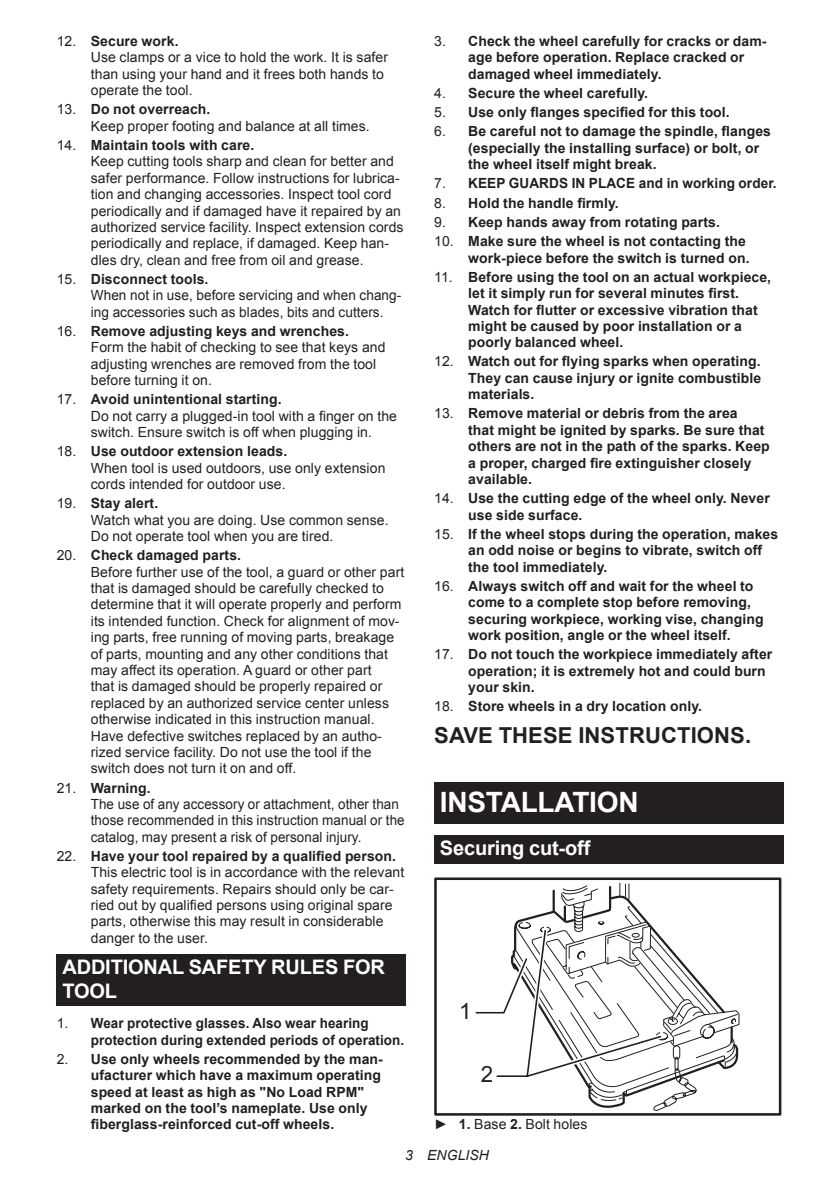
<style>
.page{position:relative;width:840px;height:1191px;background:#fff}
.page>*{position:absolute;margin:0;border:0;box-sizing:border-box;transform-origin:0 0}
.t1{font:700 28px "Arial";letter-spacing:-.01em;color:#fff}
.t2{font:22.4px "Arial";color:#231f20}
.t3{font:700 22px "Arial";letter-spacing:.005em;color:#231f20}
.t4{font:700 20px/23.4px "Arial";letter-spacing:-.01em;color:#fff}
.t5{font:14px/16.4px "Arial";letter-spacing:.005em;color:#231f20}
.t6{font:700 14px/16.4px "Arial";letter-spacing:.005em;color:#231f20}
.t7{font:700 14px/16.4px "Arial";letter-spacing:.005em;color:#231f20;scale:.96 1}
.t8{font:italic 14px "Arial";letter-spacing:.005em;color:#231f20}
.s1{font-weight:700}
.s2{font-weight:400}
</style>
<div class="page">
<div style="left:57px;top:954px;width:348px;height:52px;background:#231f20"></div>
<div style="left:434px;top:782px;width:348px;height:41px;background:#231f20"></div>
<div style="left:434px;top:834px;width:348px;height:29px;background:#231f20"></div>
<div style="left:434px;top:877px;width:347px;height:238px;border:3px solid #231f20"></div>
<svg style="left:475px;top:882px;width:264px;height:229px"></svg>
<p class="t5" style="left:91px;top:33px;width:298px;text-indent:-34px">12. <span class="s1">Secure work.<br></span>Use clamps or a vice to hold the work. It is safer than using your hand and it frees both hands to operate the tool.</p>
<p class="t5" style="left:91px;top:101px;width:280px;text-indent:-34px">13. <span class="s1">Do not overreach.<br></span>Keep proper footing and balance at all times.</p>
<p class="t5" style="left:91px;top:137px;width:314px;text-indent:-34px">14. <span class="s1">Maintain tools with care.<br></span>Keep cutting tools sharp and clean for better and safer performance. Follow instructions for lubrica&shy;tion and changing accessories. Inspect tool cord periodically and if damaged have it repaired by an authorized service facility. Inspect extension cords periodically and replace, if damaged. Keep han&shy;dles dry, clean and free from oil and grease.</p>
<p class="t5" style="left:91px;top:271px;width:312px;text-indent:-34px">15. <span class="s1">Disconnect tools.<br></span>When not in use, before servicing and when chang&shy;ing accessories such as blades, bits and cutters.</p>
<p class="t5" style="left:91px;top:323px;width:296px;text-indent:-34px">16. <span class="s1">Remove adjusting keys and wrenches.<br></span>Form the habit of checking to see that keys and adjusting wrenches are removed from the tool before turning it on.</p>
<p class="t5" style="left:91px;top:391px;width:307px;text-indent:-34px">17. <span class="s1">Avoid unintentional starting.<br></span>Do not carry a plugged-in tool with a finger on the switch. Ensure switch is off when plugging in.</p>
<p class="t5" style="left:91px;top:443px;width:296px;text-indent:-34px">18. <span class="s1">Use outdoor extension leads.<br></span>When tool is used outdoors, use only extension cords intended for outdoor use.</p>
<p class="t5" style="left:91px;top:495px;width:299px;text-indent:-34px">19. <span class="s1">Stay alert.<br></span>Watch what you are doing. Use common sense.<br>Do not operate tool when you are tired.</p>
<p class="t5" style="left:91px;top:547px;width:315px;text-indent:-34px">20. <span class="s1">Check damaged parts.<br></span>Before further use of the tool, a guard or other part that is damaged should be carefully checked to determine that it will operate properly and perform its intended function. Check for alignment of mov&shy;ing parts, free running of moving parts, breakage of parts, mounting and any other conditions that may affect its operation. A guard or other part<br>that is damaged should be properly repaired or replaced by an authorized service center unless otherwise indicated in this instruction manual.<br>Have defective switches replaced by an autho&shy;rized service facility. Do not use the tool if the switch does not turn it on and off.</p>
<p class="t5" style="left:91px;top:779px;width:315px;text-indent:-34px">21. <span class="s1">Warning.<br></span>The use of any accessory or attachment, other than those recommended in this instruction manual or the catalog, may present a risk of personal injury.</p>
<p class="t5" style="left:91px;top:848px;width:315px;text-indent:-34px">22. <span class="s1">Have your tool repaired by a qualified person.<br></span>This electric tool is in accordance with the relevant safety requirements. Repairs should only be car&shy;ried out by qualified persons using original spare parts, otherwise this may result in considerable danger to the user.</p>
<h3 class="t4" style="left:62px;top:956px;width:324px">ADDITIONAL SAFETY RULES FOR<br>TOOL</h3>
<p class="t7" style="left:91px;top:1015px;width:328px;text-indent:-34px"><span class="s2">1.</span> Wear protective glasses. Also wear hearing protection during extended periods of operation.</p>
<p class="t6" style="left:91px;top:1051px;width:293px;text-indent:-34px"><span class="s2">2.</span> Use only wheels recommended by the man&shy;ufacturer which have a maximum operating speed at least as high as "No Load RPM" marked on the tool’s nameplate. Use only fiberglass-reinforced cut-off wheels.</p>
<p class="t6" style="left:468px;top:33px;width:299px;text-indent:-34px"><span class="s2">3.</span> Check the wheel carefully for cracks or dam&shy;age before operation. Replace cracked or damaged wheel immediately.</p>
<p class="t6" style="left:434px;top:85px;width:215px"><span class="s2">4.</span> Secure the wheel carefully.</p>
<p class="t6" style="left:434px;top:105px;width:297px"><span class="s2">5.</span> Use only flanges specified for this tool.</p>
<p class="t6" style="left:468px;top:124px;width:304px;text-indent:-34px"><span class="s2">6.</span> Be careful not to damage the spindle, flanges (especially the installing surface) or bolt, or the wheel itself might break.</p>
<p class="t6" style="left:434px;top:176px;width:344px"><span class="s2">7.</span> KEEP GUARDS IN PLACE and in working order.</p>
<p class="t6" style="left:434px;top:195px;width:186px"><span class="s2">8.</span> Hold the handle firmly.</p>
<p class="t6" style="left:434px;top:214px;width:287px"><span class="s2">9.</span> Keep hands away from rotating parts.</p>
<p class="t6" style="left:434px;top:233px;width:317px;text-align:right"><span class="s2">10.</span> Make sure the wheel is not contacting the work-piece before the switch is turned on.</p>
<p class="t6" style="left:468px;top:269px;width:304px;text-indent:-34px"><span class="s2">11.</span> Before using the tool on an actual workpiece, let it simply run for several minutes first.<br>Watch for flutter or excessive vibration that might be caused by poor installation or a poorly balanced wheel.</p>
<p class="t6" style="left:468px;top:354px;width:294px;text-align:justify;text-indent:-34px"><span class="s2">12.</span> Watch out for flying sparks when operating.<br>They can cause injury or ignite combustible materials.</p>
<p class="t6" style="left:468px;top:406px;width:303px;text-indent:-34px"><span class="s2">13.</span> Remove material or debris from the area<br>that might be ignited by sparks. Be sure that others are not in the path of the sparks. Keep a proper, charged fire extinguisher closely available.</p>
<p class="t6" style="left:468px;top:490px;width:303px;text-indent:-34px"><span class="s2">14.</span> Use the cutting edge of the wheel only. Never use side surface.</p>
<p class="t6" style="left:468px;top:526px;width:311px;text-indent:-34px"><span class="s2">15.</span> If the wheel stops during the operation, makes an odd noise or begins to vibrate, switch off the tool immediately.</p>
<p class="t6" style="left:468px;top:578px;width:297px;text-indent:-34px"><span class="s2">16.</span> Always switch off and wait for the wheel to come to a complete stop before removing, securing workpiece, working vise, changing work position, angle or the wheel itself.</p>
<p class="t6" style="left:468px;top:646px;width:305px;text-indent:-34px"><span class="s2">17.</span> Do not touch the workpiece immediately after operation; it is extremely hot and could burn your skin.</p>
<p class="t6" style="left:434px;top:698px;width:269px"><span class="s2">18.</span> Store wheels in a dry location only.</p>
<h3 class="t3" style="left:434px;top:720px;width:318px">SAVE THESE INSTRUCTIONS.</h3>
<h1 class="t1" style="left:439px;top:783px;width:200px">INSTALLATION</h1>
<h3 class="t4" style="left:439px;top:836px;width:152px">Securing cut-off</h3>
<h2 class="t2" style="left:459px;top:996px;width:14px">1</h2>
<h2 class="t2" style="left:480px;top:1059px;width:14px">2</h2>
<p class="t5" style="left:434px;top:1116px;width:155px">► <span class="s1">1.</span> Base <span class="s1">2.</span> Bolt holes</p>
<p class="t8" style="left:405px;top:1146px;width:85px">3 ENGLISH</p>
</div>
